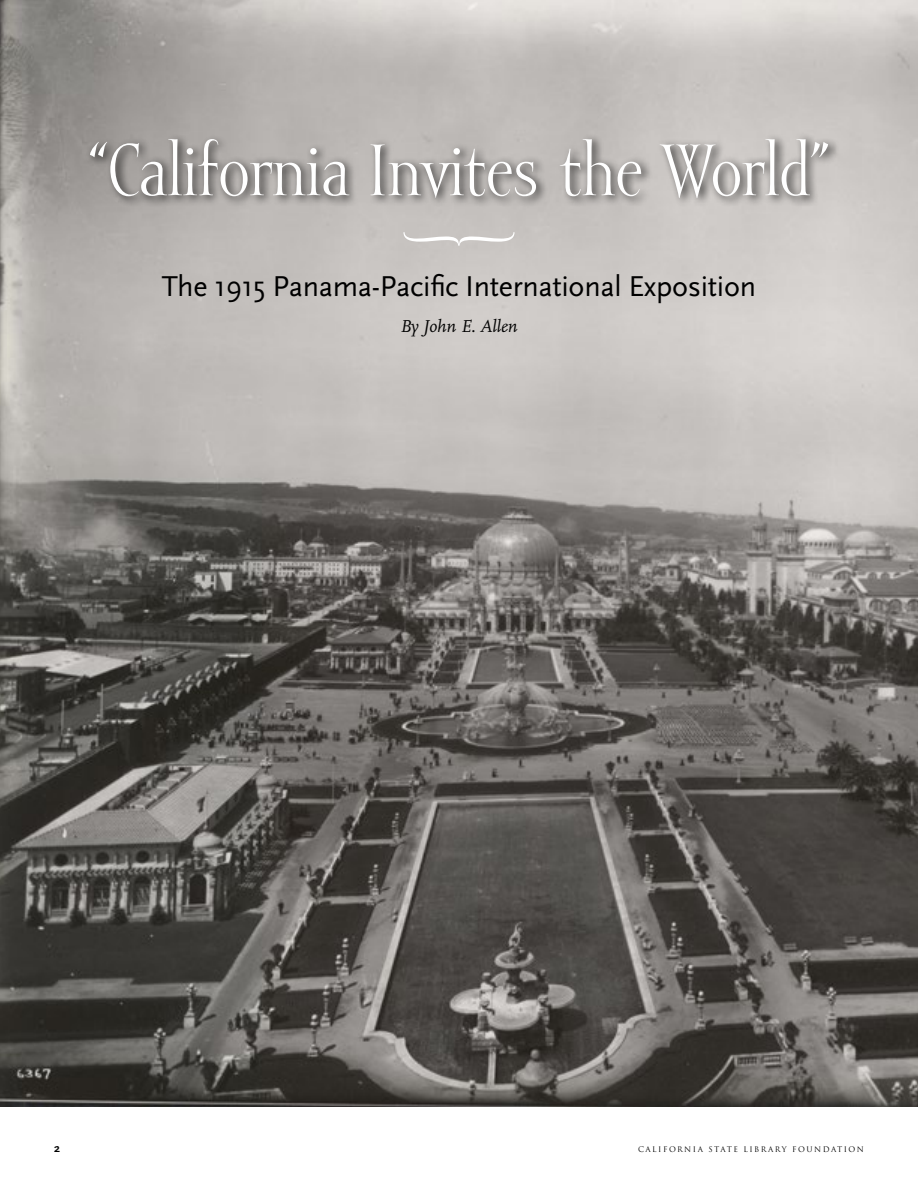
<style>
.page{position:relative;width:918px;height:1188px;background:#fff}
.page>*{position:absolute;margin:0;border:0;box-sizing:border-box;transform-origin:0 0}
.t1{font:74.85px "Mramor CE";letter-spacing:-.01em;color:#fff}
.t2{font:30px "Scala Sans";letter-spacing:-.01em;color:#000}
.t3{font:italic 18px "Scala";color:#000}
.t4{font:700 12px "Scala Sans";color:#000}
.t5{font:7.5px "Trajan";letter-spacing:.2em;color:#000}
</style>
<div class="page">
<img style="left:0;top:0;width:918px;height:1107px">
<div style="left:85px;top:132px;width:755px;height:77px;background:#000;opacity:.75"></div>
<svg style="left:403px;top:232px;width:112px;height:14px"></svg>
<h1 class="t1" style="left:89px;top:130px;width:740px">“California Invites the World”</h1>
<p class="t2" style="left:162px;top:270px;width:596px">The 1915 Panama-Pacific International Exposition</p>
<p class="t3" style="left:400px;top:316px;width:119px">By John E. Allen</p>
<p class="t4" style="left:54px;top:1142px;width:7px">2</p>
<p class="t5" style="left:638px;top:1145px;width:227px">CALIFORNIA STATE LIBRARY FOUNDATION</p>
</div>
